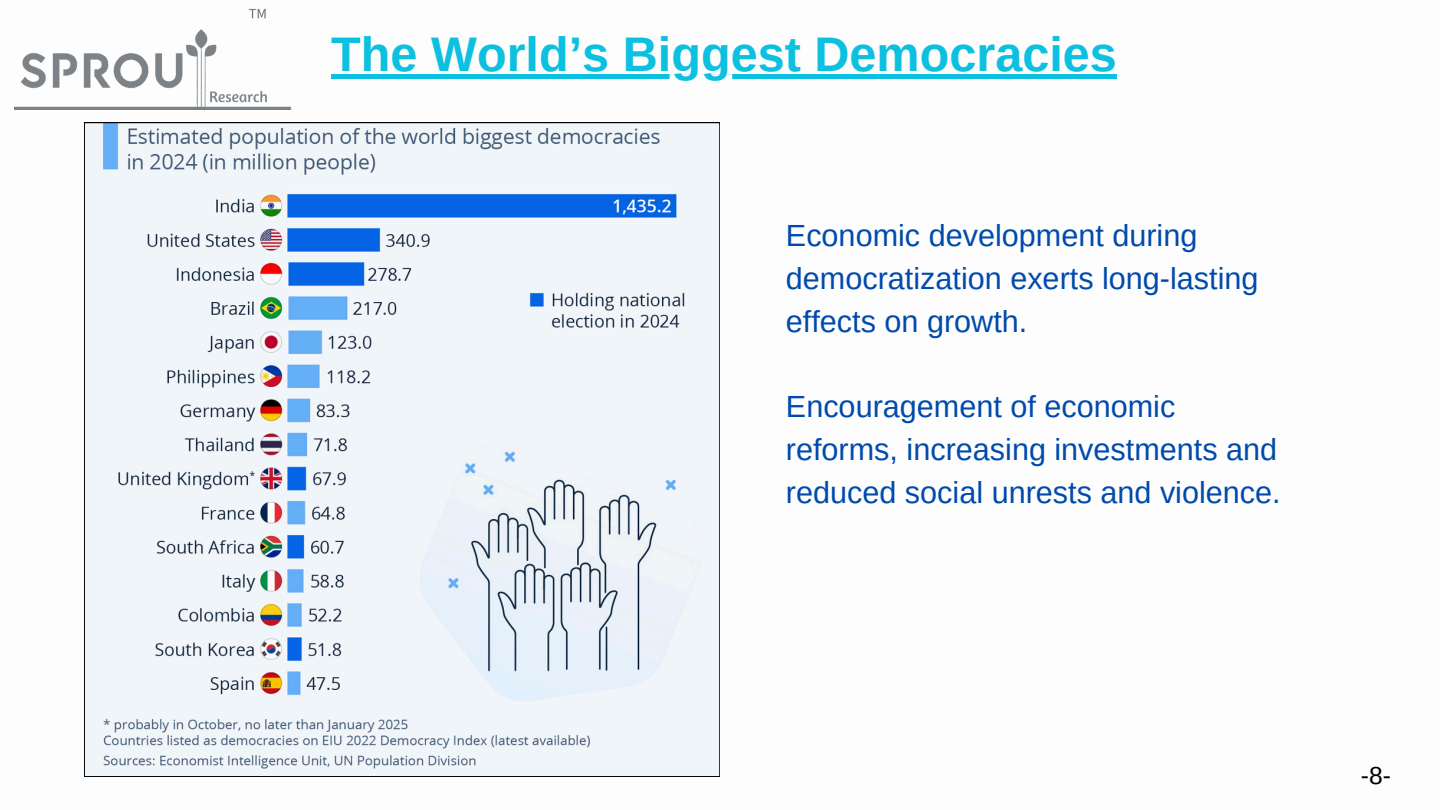
<style>
.page{position:relative;width:1440px;height:810px;background:#fff}
.page>*{position:absolute;margin:0;border:0;box-sizing:border-box;transform-origin:0 0}
.t1{font:700 48.6px "Arimo";color:#0cc0df}
.t2{font:30.6px/42.8px "Arimo";color:#004aad}
.t3{font:24.6px "Arimo";color:#000}
</style>
<div class="page">
<img style="left:15px;top:8px;width:277px;height:102px">
<svg style="left:84px;top:122px;width:636px;height:654px"></svg>
<div style="left:331px;top:74px;width:786px;height:5px;background:#0cc0df"></div>
<p class="t1" style="left:331px;top:28px;width:787px">The World’s Biggest Democracies</p>
<h2 class="t2" style="left:786px;top:214px;width:474px">Economic development during democratization exerts long-lasting effects on growth.</h2>
<h2 class="t2" style="left:786px;top:385px;width:496px">Encouragement of economic reforms, increasing investments and reduced social unrests and violence.</h2>
<p class="t3" style="left:1361px;top:762px;width:32px">-8-</p>
</div>
